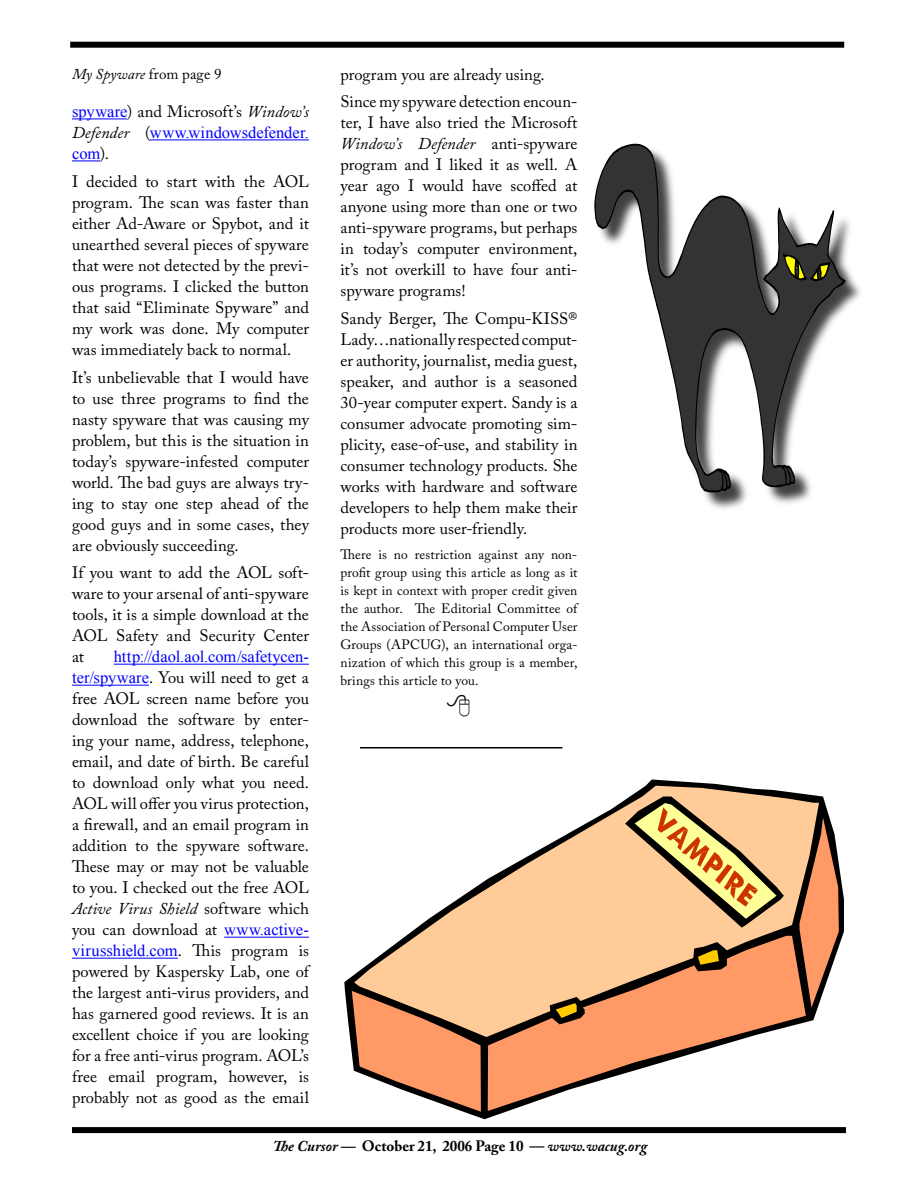
<style>
.page{position:relative;width:918px;height:1188px;background:#fff}
.page>*{position:absolute;margin:0;border:0;box-sizing:border-box;transform-origin:0 0}
.t1{font:16.5px/21px "Adobe Caslon Pro";color:#000;text-align:justify}
.t2{font:16.5px/21px "Times New Roman";letter-spacing:.005em;color:#00f}
.t3{font:italic 700 15px "Adobe Caslon Pro";color:#000}
.t4{font:italic 15px "Adobe Caslon Pro";letter-spacing:.01em;color:#000}
.t5{font:13.5px/18px "Adobe Caslon Pro";letter-spacing:.01em;color:#000;text-align:justify}
.s1{font-style:normal}
.s2{font-family:"Times New Roman";color:#00f}
.s3{font-style:italic}
.s4{font-family:"Adobe Caslon Pro";font-style:italic;color:#000}
.s5{font-family:"Adobe Caslon Pro";color:#000}
</style>
<div class="page">
<div style="left:70px;top:42px;width:774px;height:6px;background:#000"></div>
<div style="left:72px;top:1127px;width:774px;height:6px;background:#000"></div>
<hr style="left:72px;top:119px;width:55px;height:1px;background:#00f">
<hr style="left:150px;top:140px;width:159px;height:1px;background:#00f">
<svg style="left:72px;top:161px;width:28px;height:1px"></svg>
<hr style="left:114px;top:664px;width:195px;height:1px;background:#00f">
<hr style="left:72px;top:685px;width:77px;height:1px;background:#00f">
<hr style="left:224px;top:937px;width:85px;height:1px;background:#00f">
<hr style="left:72px;top:958px;width:106px;height:1px;background:#00f">
<hr style="left:360px;top:747px;width:202px;height:1px;background:#000">
<svg style="left:344px;top:780px;width:500px;height:339px"></svg>
<svg style="left:354px;top:786px;width:465px;height:251px"></svg>
<svg style="left:800px;top:818px;width:39px;height:190px;background:#c78867"></svg>
<svg style="left:488px;top:936px;width:318px;height:175px"></svg>
<svg style="left:698px;top:950px;width:21px;height:15px"></svg>
<svg style="left:352px;top:991px;width:129px;height:121px;background:#dd9c77"></svg>
<svg style="left:556px;top:1003px;width:21px;height:15px"></svg>
<svg style="left:625px;top:797px;width:159px;height:131px;background:#d9b17a"></svg>
<div style="left:596px;top:144px;width:268px;height:369px;background:#000;opacity:.75"></div>
<svg style="left:594px;top:144px;width:252px;height:348px"></svg>
<svg style="left:596px;top:146px;width:247px;height:344px"></svg>
<svg style="left:722px;top:472px;width:8px;height:17px"></svg>
<svg style="left:784px;top:467px;width:10px;height:17px"></svg>
<svg style="left:783px;top:253px;width:48px;height:28px"></svg>
<p class="t4" style="left:72px;top:65px;width:151px">My Spyware <span class="s1">from page 9</span></p>
<p class="t1" style="left:72px;top:101px;width:238px"><span class="s2">spyware</span>) and Microsoft’s <span class="s3">Window’s</span></p>
<p class="t2" style="left:72px;top:122px;width:238px"><span class="s4">Defender</span> <span class="s5">(</span>www.windowsdefender. com<span class="s5">).</span></p>
<p class="t1" style="left:72px;top:171px;width:239px">I decided to start with the AOL program. The scan was faster than either Ad-Aware or Spybot, and it unearthed several pieces of spyware that were not detected by the previ&shy;ous programs. I clicked the button that said “Eliminate Spyware” and my work was done. My computer was immediately back to normal.</p>
<p class="t1" style="left:72px;top:366px;width:239px">It’s unbelievable that I would have to use three programs to find the nasty spyware that was causing my problem, but this is the situation in today’s spyware-infested computer world. The bad guys are always try&shy;ing to stay one step ahead of the good guys and in some cases, they are obviously succeeding.</p>
<p class="t1" style="left:72px;top:562px;width:239px">If you want to add the AOL soft&shy;ware to your arsenal of anti-spyware tools, it is a simple download at the AOL Safety and Security Center at</p>
<p class="t2" style="left:114px;top:646px;width:197px">http://daol.aol.com/safetycen-</p>
<p class="t1" style="left:72px;top:667px;width:239px"><span class="s2">ter/spyware</span>. You will need to get a free AOL screen name before you download the software by enter&shy;ing your name, address, telephone, email, and date of birth. Be careful to download only what you need.<br>AOL will offer you virus protection, a firewall, and an email program in addition to the spyware software.<br>These may or may not be valuable to you. I checked out the free AOL <span class="s3">Active Virus Shield</span> software which you can download at <span class="s2">www.active-</span></p>
<p class="t2" style="left:72px;top:940px;width:238px">virusshield.com<span class="s5">. This program is</span></p>
<p class="t1" style="left:72px;top:961px;width:239px">powered by Kaspersky Lab, one of the largest anti-virus providers, and has garnered good reviews. It is an excellent choice if you are looking for a free anti-virus program. AOL’s free email program, however, is probably not as good as the email</p>
<p class="t1" style="left:340px;top:60px;width:239px;line-height:27.8px">program you are already using.<br>Since my spyware detection encoun-</p>
<p class="t1" style="left:340px;top:112px;width:239px">ter, I have also tried the Microsoft <span class="s3">Window’s Defender</span> anti-spyware program and I liked it as well. A year ago I would have scoffed at anyone using more than one or two anti-spyware programs, but perhaps in today’s computer environment, it’s not overkill to have four anti&shy;spyware programs!</p>
<p class="t1" style="left:340px;top:308px;width:239px">Sandy Berger, The Compu-KISS® Lady…nationally respected comput&shy;er authority, journalist, media guest, speaker, and author is a seasoned 30-year computer expert. Sandy is a consumer advocate promoting sim&shy;plicity, ease-of-use, and stability in consumer technology products. She works with hardware and software developers to help them make their products more user-friendly.</p>
<p class="t5" style="left:340px;top:545px;width:239px">There is no restriction against any non&shy;profit group using this article as long as it is kept in context with proper credit given the author. The Editorial Committee of the Association of Personal Computer User Groups (APCUG), an international orga&shy;nization of which this group is a member, brings this article to you.</p>
<p class="t3" style="left:273px;top:1137px;width:376px">The Cursor — <span class="s1">October 21, 2006 Page 10 —</span> www.wacug.org</p>
</div>
